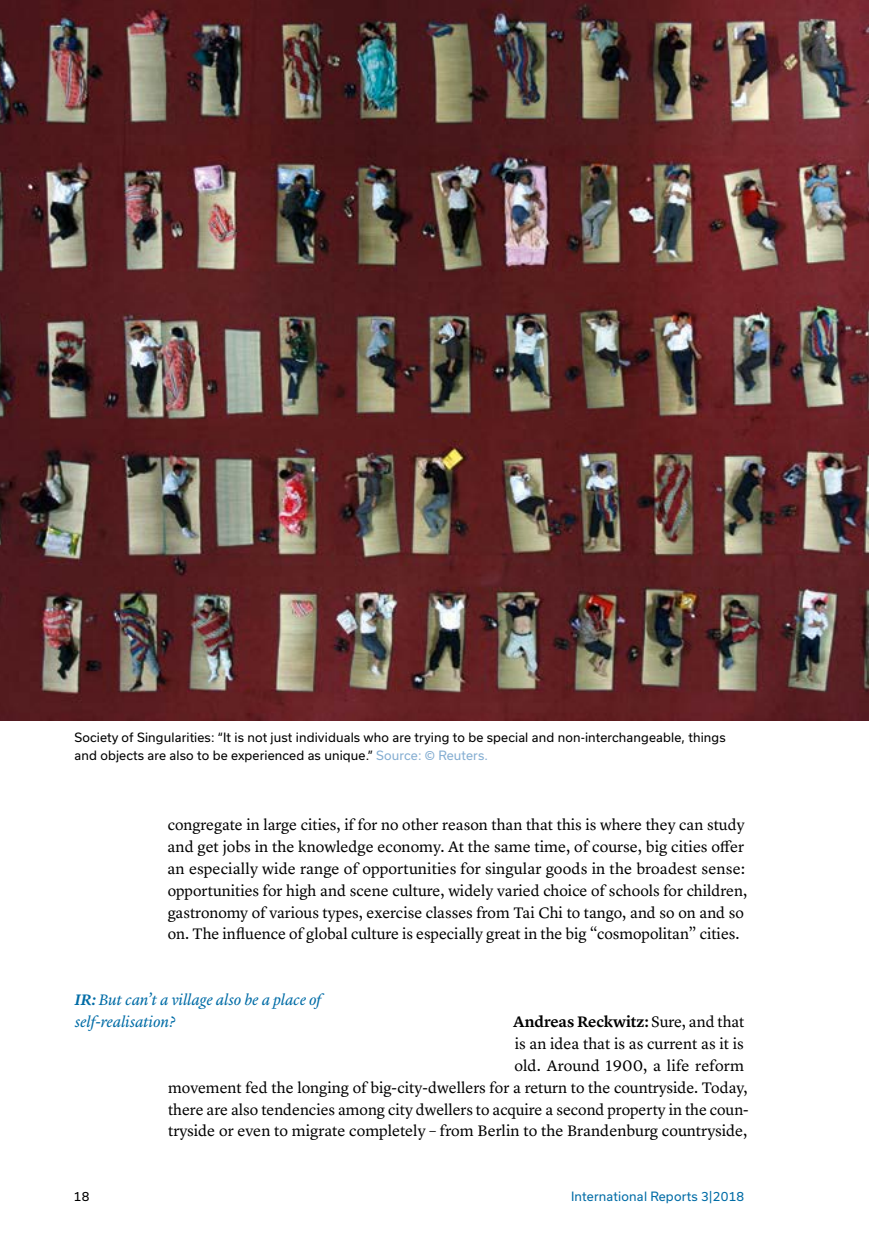
<style>
.page{position:relative;width:869px;height:1246px;background:#fff}
.page>*{position:absolute;margin:0;border:0;box-sizing:border-box;transform-origin:0 0}
.t1{font:15.75px/21.9px "Lyon Text";color:#000}
.t2{font:italic 15.75px/21.9px "Lyon Text";letter-spacing:-.005em;color:#006ca6}
.t3{font:600 15.75px "Lyon Text";letter-spacing:-.005em;color:#000}
.t4{font:12.25px/17.5px "Usual";letter-spacing:.01em;color:#000}
.t5{font:12.25px "Usual";letter-spacing:.015em;color:#006ca6}
.s1{color:#85aed2}
.s2{font-weight:600}
.s3{font-weight:400}
</style>
<div class="page">
<img style="left:0;top:0;width:868px;height:720px">
<p class="t4" style="left:74px;top:728px;width:652px">Society of Singularities: “It is not just individuals who are trying to be special and non-interchangeable, things and objects are also to be experienced as unique.” <span class="s1">Source: © Reuters.</span></p>
<p class="t1" style="left:167px;top:812px;width:581px">congregate in large cities, if for no other reason than that this is where they can study and get jobs in the knowledge economy. At the same time, of course, big cities offer an especially wide range of opportunities for singular goods in the broadest sense: opportunities for high and scene culture, widely varied choice of schools for children, gastronomy of various types, exercise classes from Tai Chi to tango, and so on and so on. The influence of global culture is especially great in the big “cosmopolitan” cities.</p>
<p class="t2" style="left:75px;top:987px;width:248px"><span class="s2">IR:</span> But can’t a village also be a place of self-realisation?</p>
<p class="t3" style="left:513px;top:1009px;width:232px">Andreas Reckwitz: <span class="s3">Sure, and that</span></p>
<p class="t1" style="left:514px;top:1031px;width:231px">is an idea that is as current as it is</p>
<p class="t1" style="left:514px;top:1053px;width:231px">old. Around 1900, a life reform</p>
<p class="t1" style="left:168px;top:1074px;width:581px">movement fed the longing of big-city-dwellers for a return to the countryside. Today,</p>
<p class="t1" style="left:168px;top:1096px;width:582px">there are also tendencies among city dwellers to acquire a second property in the coun-</p>
<p class="t1" style="left:168px;top:1118px;width:580px">tryside or even to migrate completely – from Berlin to the Brandenburg countryside,</p>
<p class="t4" style="left:74px;top:1186px;width:17px">18</p>
<p class="t5" style="left:570px;top:1188px;width:175px">International Reports 3|2018</p>
</div>
